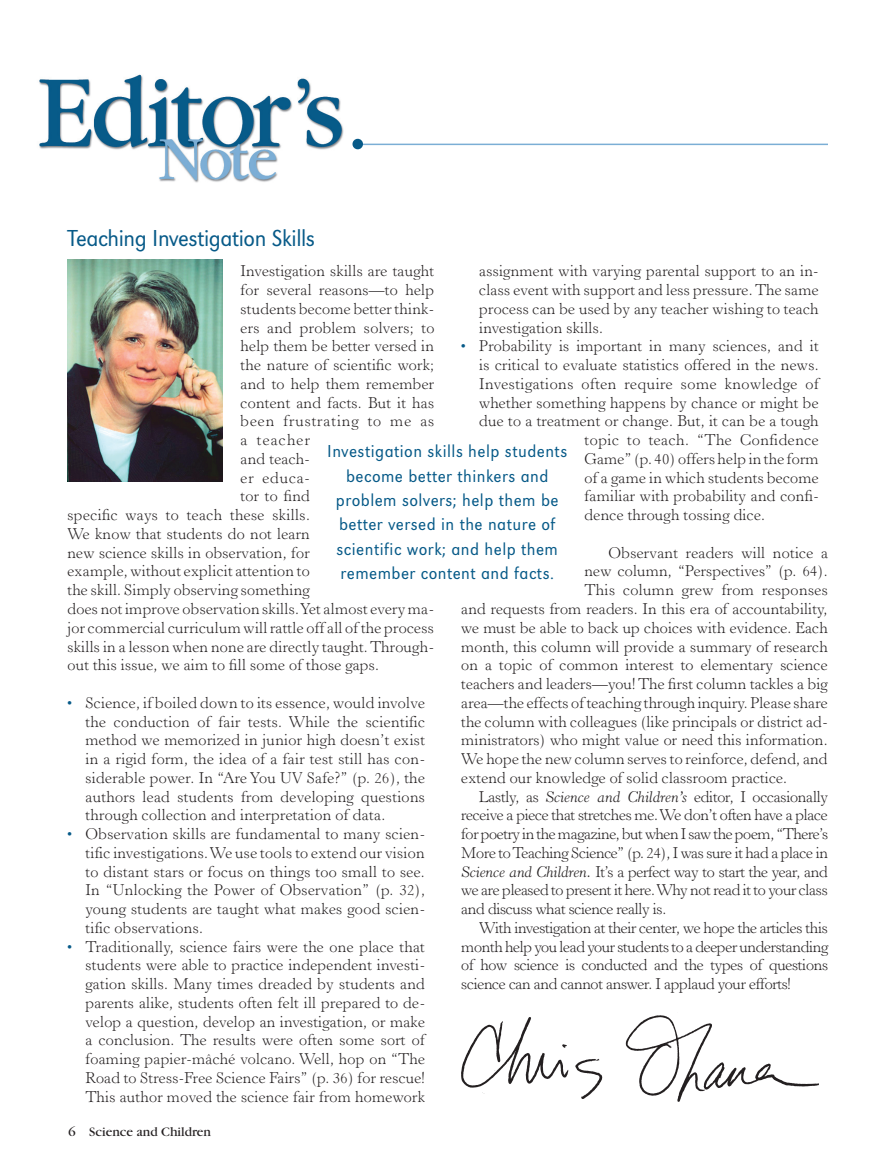
<style>
.page{position:relative;width:891px;height:1175px;background:#fff}
.page>*{position:absolute;margin:0;border:0;box-sizing:border-box;transform-origin:0 0}
.t1{font:24px "URW Grotesk T Ligh Narr";letter-spacing:-.02em;color:#075a88}
.t2{font:18px/24.3px "URW Grotesk T Ligh Narr";letter-spacing:.025em;color:#075a88;text-align:center}
.t3{font:300 15.75px/18.8px "Horley Old Style";letter-spacing:.015em;color:#231f20;text-align:justify}
.t4{font:300 15.75px "Horley Old Style";letter-spacing:-.015em;color:#231f20}
.t5{font:300 15.75px "Horley Old Style";letter-spacing:-.02em;color:#231f20}
.t6{font:300 15.75px "Horley Old Style";letter-spacing:.035em;color:#231f20}
.t7{font:300 15.75px "Horley Old Style";letter-spacing:-.01em;color:#231f20}
.t8{font:300 15.75px "Horley Old Style";letter-spacing:.06em;color:#231f20}
.t9{font:300 15.75px "Horley Old Style";letter-spacing:.075em;color:#231f20}
.t10{font:13.5px "Garamond";color:#231f20}
.s1{font-weight:600}
.s2{color:#075a88}
.s3{font-style:italic}
</style>
<div class="page">
<hr style="left:360px;top:144px;width:468px;height:1px;background:#7baed5">
<div style="left:354px;top:140px;width:8px;height:8px;background:#075a88;border-radius:50%"></div>
<div style="left:353px;top:139px;width:10px;height:10px;border:3px solid #075a88;border-radius:50%"></div>
<img style="left:39px;top:74px;width:305px;height:109px">
<img style="left:67px;top:260px;width:155px;height:222px">
<img style="left:461px;top:1015px;width:358px;height:86px">
<h1 class="t1" style="left:67px;top:224px;width:249px">Teaching Investigation Skills</h1>
<p class="t3" style="left:241px;top:262px;width:195px">Investigation skills are taught</p>
<p class="t3" style="left:241px;top:281px;width:195px">for several reasons<span class="s1">—</span>to help</p>
<p class="t3" style="left:241px;top:300px;width:195px">students become better think-</p>
<p class="t3" style="left:241px;top:319px;width:195px">ers and problem solvers; to</p>
<p class="t3" style="left:241px;top:337px;width:195px">help them be better versed in</p>
<p class="t3" style="left:241px;top:356px;width:195px">the nature of scientific work;</p>
<p class="t3" style="left:241px;top:375px;width:195px">and to help them remember</p>
<p class="t3" style="left:241px;top:394px;width:195px">content and facts. But it has</p>
<p class="t8" style="left:241px;top:412px;width:195px">been frustrating to me as</p>
<p class="t9" style="left:241px;top:431px;width:71px">a teacher</p>
<p class="t3" style="left:241px;top:450px;width:71px">and teach-</p>
<p class="t3" style="left:241px;top:469px;width:71px">er educa-</p>
<p class="t3" style="left:241px;top:487px;width:71px">tor to find</p>
<p class="t3" style="left:67px;top:506px;width:244px">specific ways to teach these skills.</p>
<p class="t3" style="left:67px;top:525px;width:244px">We know that students do not learn</p>
<p class="t3" style="left:67px;top:544px;width:244px">new science skills in observation, for</p>
<p class="t3" style="left:67px;top:562px;width:244px">example, without explicit attention to</p>
<p class="t3" style="left:67px;top:581px;width:244px">the skill. Simply observing something</p>
<p class="t3" style="left:67px;top:600px;width:368px">does not improve observation skills. Yet almost every ma-</p>
<p class="t3" style="left:67px;top:619px;width:368px">jor commercial curriculum will rattle off all of the process</p>
<p class="t3" style="left:67px;top:637px;width:368px">skills in a lesson when none are directly taught. Through-</p>
<p class="t3" style="left:67px;top:656px;width:313px">out this issue, we aim to fill some of those gaps.</p>
<p class="t3" style="left:85px;top:694px;width:341px;text-indent:-18px"><span class="s2">•</span> Science, if boiled down to its essence, would involve the conduction of fair tests. While the scientific method we memorized in junior high doesn’t exist in a rigid form, the idea of a fair test still has con&shy;siderable power. In “Are You UV Safe?” (p. 26), the authors lead students from developing questions through collection and interpretation of data.</p>
<p class="t3" style="left:85px;top:825px;width:341px;text-indent:-18px"><span class="s2">•</span> Observation skills are fundamental to many scien&shy;tific investigations. We use tools to extend our vision to distant stars or focus on things too small to see.<br>In “Unlocking the Power of Observation” (p. 32), young students are taught what makes good scien&shy;tific observations.</p>
<p class="t3" style="left:85px;top:937px;width:341px;text-indent:-18px"><span class="s2">•</span> Traditionally, science fairs were the one place that students were able to practice independent investi&shy;gation skills. Many times dreaded by students and parents alike, students often felt ill prepared to de&shy;velop a question, develop an investigation, or make a conclusion. The results were often some sort of foaming papier-mâché volcano. Well, hop on “The Road to Stress-Free Science Fairs” (p. 36) for rescue!<br>This author moved the science fair from homework</p>
<p class="t3" style="left:479px;top:262px;width:341px">assignment with varying parental support to an in&shy;class event with support and less pressure. The same process can be used by any teacher wishing to teach investigation skills.</p>
<p class="t3" style="left:461px;top:337px;width:359px"><span class="s2">•</span> Probability is important in many sciences, and it</p>
<p class="t3" style="left:479px;top:356px;width:341px">is critical to evaluate statistics offered in the news.</p>
<p class="t6" style="left:479px;top:375px;width:341px">Investigations often require some knowledge of</p>
<p class="t3" style="left:479px;top:394px;width:341px">whether something happens by chance or might be</p>
<p class="t3" style="left:479px;top:412px;width:341px">due to a treatment or change. But, it can be a tough</p>
<p class="t6" style="left:585px;top:431px;width:236px">topic to teach. “The Confidence</p>
<p class="t3" style="left:585px;top:450px;width:236px">Game” (p. 40) offers help in the form</p>
<p class="t3" style="left:585px;top:469px;width:236px">of a game in which students become</p>
<p class="t3" style="left:585px;top:487px;width:236px">familiar with probability and confi-</p>
<p class="t3" style="left:585px;top:506px;width:182px">dence through tossing dice.</p>
<p class="t3" style="left:609px;top:544px;width:221px">Observant readers will notice a</p>
<p class="t3" style="left:585px;top:562px;width:245px">new column, “Perspectives” (p. 64).</p>
<p class="t3" style="left:585px;top:581px;width:245px">This column grew from responses</p>
<p class="t3" style="left:461px;top:600px;width:368px">and requests from readers. In this era of accountability,</p>
<p class="t3" style="left:461px;top:619px;width:368px">we must be able to back up choices with evidence. Each</p>
<p class="t3" style="left:461px;top:637px;width:368px">month, this column will provide a summary of research</p>
<p class="t3" style="left:461px;top:656px;width:368px">on a topic of common interest to elementary science</p>
<p class="t3" style="left:461px;top:675px;width:368px">teachers and leaders<span class="s1">—</span>you! The first column tackles a big</p>
<p class="t3" style="left:461px;top:694px;width:368px">area<span class="s1">—</span>the effects of teaching through inquiry. Please share</p>
<p class="t3" style="left:461px;top:712px;width:368px">the column with colleagues (like principals or district ad-</p>
<p class="t3" style="left:461px;top:731px;width:368px">ministrators) who might value or need this information.</p>
<p class="t3" style="left:461px;top:750px;width:368px">We hope the new column serves to reinforce, defend, and</p>
<p class="t3" style="left:461px;top:769px;width:327px">extend our knowledge of solid classroom practice.</p>
<p class="t7" style="left:479px;top:787px;width:350px">Lastly, as <span class="s3">Science and Children’s</span> editor, I occasionally</p>
<p class="t4" style="left:461px;top:806px;width:368px">receive a piece that stretches me. We don’t often have a place</p>
<p class="t5" style="left:461px;top:825px;width:368px">for poetry in the magazine, but when I saw the poem, “There’s</p>
<p class="t4" style="left:461px;top:843px;width:368px">More to Teaching Science” (p. 24), I was sure it had a place in</p>
<p class="t4" style="left:461px;top:862px;width:368px"><span class="s3">Science and Children.</span> It’s a perfect way to start the year, and</p>
<p class="t4" style="left:461px;top:881px;width:368px">we are pleased to present it here. Why not read it to your class</p>
<p class="t4" style="left:461px;top:900px;width:207px">and discuss what science really is.</p>
<p class="t4" style="left:479px;top:918px;width:350px">With investigation at their center, we hope the articles this</p>
<p class="t5" style="left:461px;top:937px;width:369px">month help you lead your students to a deeper understanding</p>
<p class="t4" style="left:461px;top:956px;width:368px">of how science is conducted and the types of questions</p>
<p class="t4" style="left:461px;top:975px;width:331px">science can and cannot answer. I applaud your efforts!</p>
<p class="t2" style="left:327px;top:439px;width:242px">Investigation skills help students become better thinkers and problem solvers; help them be better versed in the nature of scientific work; and help them remember content and facts.</p>
<p class="t10" style="left:69px;top:1124px;width:144px">6 Science and Children</p>
</div>
